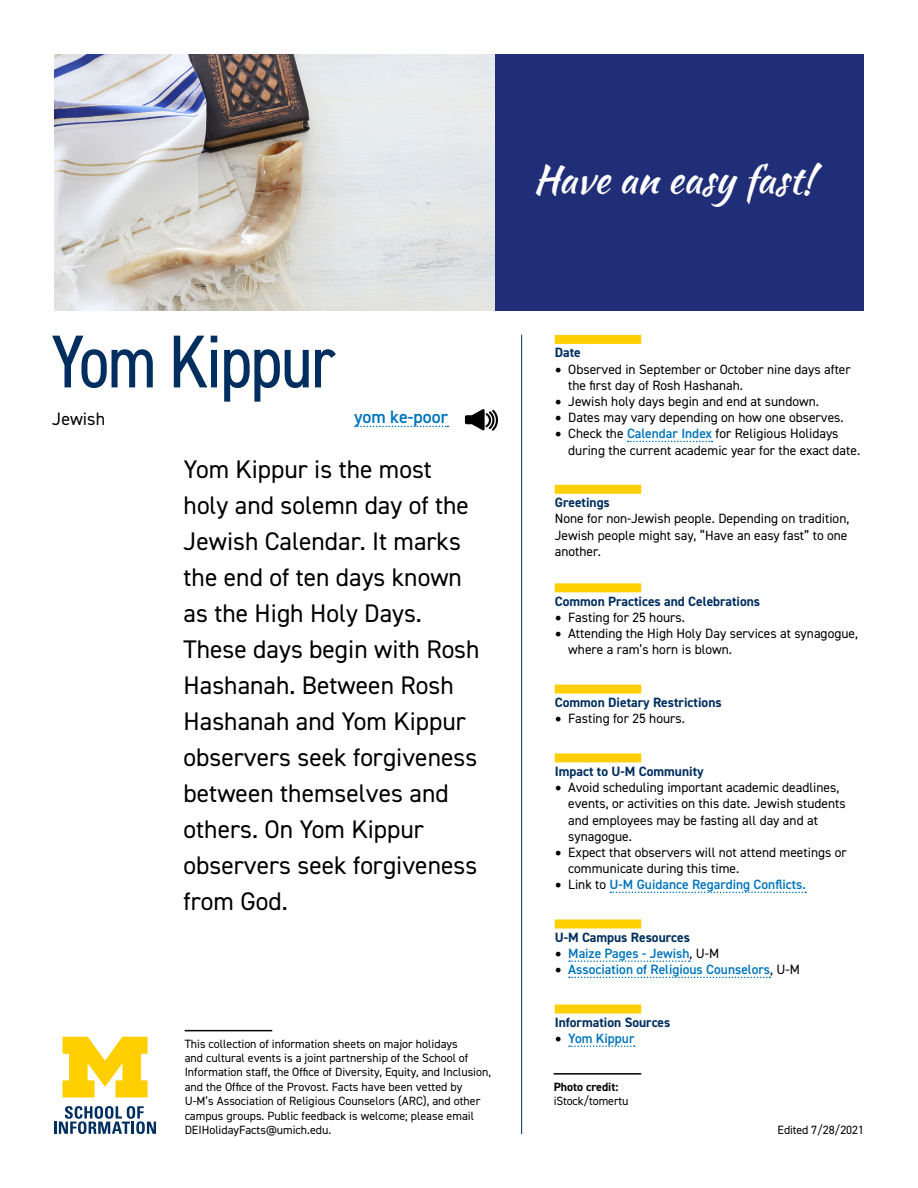
<style>
.page{position:relative;width:918px;height:1188px;background:#fff}
.page>*{position:absolute;margin:0;border:0;box-sizing:border-box;transform-origin:0 0}
.t1{font:condensed 75px "DIN2014";letter-spacing:-.02em;color:#002e5e}
.t2{font:39px "Kaushan Script";color:#fff}
.t3{font:25.5px/36px "DIN2014";color:#000}
.t4{font:600 18px "DIN2014";color:#0075bc}
.t5{font:18px "DIN2014";color:#000}
.t6{font:13.5px/16.2px "DIN2014";color:#000}
.t7{font:700 13.5px "DIN2014";color:#002e5e}
.t8{font:600 13.5px "DIN2014";color:#0075bc}
.t9{font:12px/14.4px "DIN2014";color:#000}
.t10{font:700 12px "DIN2014";color:#000}
.s1{font-family:"Minion Pro";font-size:18px}
.s2{font-weight:600;color:#0075bc}
.s3{font-family:"Minion Pro";font-weight:400;font-size:18px;color:#000}
.s4{font-weight:400;color:#000}
</style>
<div class="page">
<svg style="left:465px;top:409px;width:33px;height:22px"></svg>
<div style="left:54px;top:54px;width:810px;height:257px;background:#202e77"></div>
<div style="left:555px;top:335px;width:86px;height:9px;background:#ffcf01"></div>
<svg style="left:628px;top:441px;width:84px;height:1px"></svg>
<div style="left:555px;top:485px;width:86px;height:9px;background:#ffcf01"></div>
<div style="left:555px;top:583px;width:86px;height:9px;background:#ffcf01"></div>
<div style="left:555px;top:685px;width:86px;height:9px;background:#ffcf01"></div>
<div style="left:555px;top:753px;width:86px;height:9px;background:#ffcf01"></div>
<svg style="left:610px;top:892px;width:196px;height:1px"></svg>
<div style="left:555px;top:919px;width:86px;height:9px;background:#ffcf01"></div>
<svg style="left:569px;top:960px;width:121px;height:2px"></svg>
<svg style="left:569px;top:977px;width:201px;height:1px"></svg>
<div style="left:555px;top:1005px;width:86px;height:9px;background:#ffcf01"></div>
<svg style="left:569px;top:1045px;width:66px;height:2px"></svg>
<img style="left:54px;top:54px;width:441px;height:257px">
<svg style="left:355px;top:426px;width:93px;height:1px"></svg>
<hr style="left:185px;top:1030px;width:87px;height:1px;background:#000">
<svg style="left:54px;top:1106px;width:102px;height:28px"></svg>
<svg style="left:62px;top:1037px;width:86px;height:61px"></svg>
<hr style="left:554px;top:1073px;width:87px;height:2px;background:#000">
<hr style="left:521px;top:335px;width:1px;height:799px;background:#002e5e">
<h2 class="t2" style="left:533px;top:151px;width:282px">Have an easy fast!</h2>
<h1 class="t1" style="left:51px;top:312px;width:286px">Yom Kippur</h1>
<h3 class="t5" style="left:52px;top:407px;width:54px">Jewish</h3>
<h3 class="t4" style="left:354px;top:405px;width:95px">yom ke-poor</h3>
<p class="t3" style="left:184px;top:451px;width:298px">Yom Kippur is the most holy and solemn day of the<br>Jewish Calendar. It marks the end of ten days known as the High Holy Days.<br>These days begin with Rosh<br>Hashanah. Between Rosh<br>Hashanah and Yom Kippur observers seek forgiveness between themselves and others. On Yom Kippur observers seek forgiveness from God.</p>
<p class="t9" style="left:185px;top:1036px;width:308px">This collection of information sheets on major holidays<br>and cultural events is a joint partnership of the School of Information staff, the Office of Diversity, Equity, and Inclusion, and the Office of the Provost. Facts have been vetted by U-M’s Association of Religious Counselors (ARC), and other campus groups. Public feedback is welcome; please email DEIHolidayFacts@umich.edu.</p>
<p class="t7" style="left:555px;top:344px;width:28px">Date</p>
<p class="t6" style="left:568px;top:361px;width:284px;text-indent:-14px"><span class="s1">•</span> Observed in September or October nine days after the first day of Rosh Hashanah.</p>
<p class="t6" style="left:555px;top:393px;width:266px"><span class="s1">•</span> Jewish holy days begin and end at sundown.</p>
<p class="t6" style="left:555px;top:409px;width:291px"><span class="s1">•</span> Dates may vary depending on how one observes.</p>
<p class="t6" style="left:568px;top:425px;width:294px;text-indent:-14px"><span class="s1">•</span> Check the <span class="s2">Calendar Index</span> for Religious Holidays during the current academic year for the exact date.</p>
<p class="t7" style="left:555px;top:494px;width:57px">Greetings</p>
<p class="t6" style="left:555px;top:510px;width:296px">None for non-Jewish people. Depending on tradition,<br>Jewish people might say, “Have an easy fast” to one another.</p>
<p class="t7" style="left:555px;top:592px;width:207px">Common Practices and Celebrations</p>
<p class="t6" style="left:555px;top:609px;width:132px"><span class="s1">•</span> Fasting for 25 hours.</p>
<p class="t6" style="left:568px;top:625px;width:291px;text-indent:-14px"><span class="s1">•</span> Attending the High Holy Day services at synagogue, where a ram’s horn is blown.</p>
<p class="t7" style="left:555px;top:693px;width:168px">Common Dietary Restrictions</p>
<p class="t6" style="left:555px;top:710px;width:132px"><span class="s1">•</span> Fasting for 25 hours.</p>
<p class="t7" style="left:555px;top:762px;width:150px">Impact to U-M Community</p>
<p class="t6" style="left:568px;top:779px;width:279px;text-indent:-14px"><span class="s1">•</span> Avoid scheduling important academic deadlines, events, or activities on this date. Jewish students and employees may be fasting all day and at synagogue.</p>
<p class="t6" style="left:568px;top:844px;width:280px;text-indent:-14px"><span class="s1">•</span> Expect that observers will not attend meetings or communicate during this time.</p>
<p class="t8" style="left:555px;top:876px;width:253px"><span class="s3">•</span> <span class="s4">Link to</span> U-M Guidance Regarding Conflicts.</p>
<p class="t7" style="left:555px;top:928px;width:137px">U-M Campus Resources</p>
<p class="t8" style="left:555px;top:945px;width:166px"><span class="s3">•</span> Maize Pages - Jewish<span class="s4">, U-M</span></p>
<p class="t8" style="left:555px;top:961px;width:247px"><span class="s3">•</span> Association of Religious Counselors<span class="s4">, U-M</span></p>
<p class="t7" style="left:555px;top:1013px;width:117px">Information Sources</p>
<p class="t8" style="left:555px;top:1030px;width:81px"><span class="s3">•</span> Yom Kippur</p>
<p class="t10" style="left:554px;top:1079px;width:66px">Photo credit:</p>
<p class="t9" style="left:554px;top:1094px;width:76px">iStock/tomertu</p>
<p class="t9" style="left:778px;top:1122px;width:88px">Edited 7/28/2021</p>
</div>
